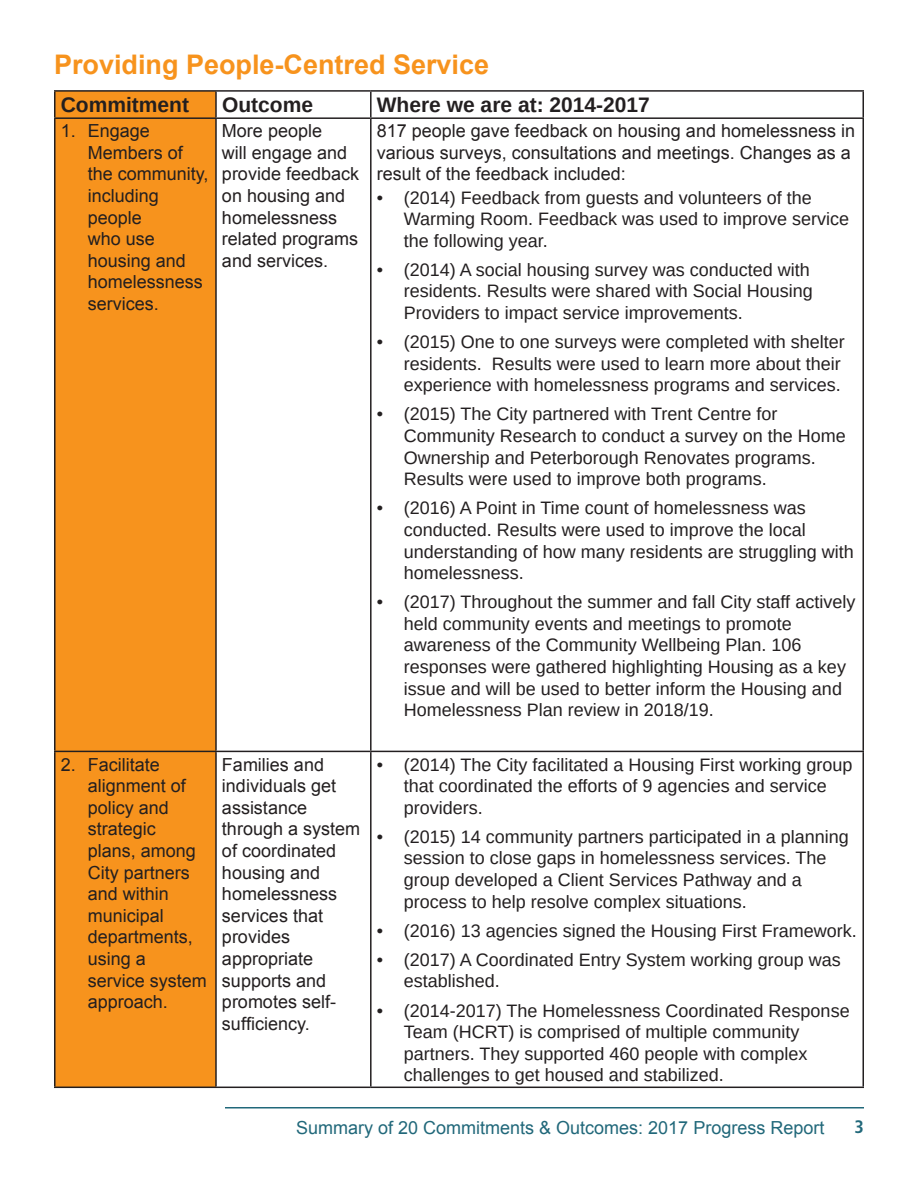
<style>
.page{position:relative;width:918px;height:1188px;background:#fff}
.page>*{position:absolute;margin:0;border:0;box-sizing:border-box;transform-origin:0 0}
.t1{font:700 27px "Arial";color:#f7931d}
.H5{font:700 21px "Arimo";color:#231f20}
.t2{font:18px/21.6px "Arimo";color:#231f20}
.t3{font:18px/21.6px "Arial";color:#231f20}
.t4{font:18px "Arial";color:#21687a}
.t5{font:700 condensed 18px "Frutiger LT Std";color:#21687a}
</style>
<div class="page">
<hr style="left:225px;top:1107px;width:639px;height:1px;background:#21687a">
<div style="left:56px;top:92px;width:159px;height:995px;background:#f7931d"></div>
<hr style="left:54px;top:90px;width:162px;height:2px;background:#231f20">
<hr style="left:54px;top:92px;width:2px;height:25px;background:#231f20">
<hr style="left:216px;top:90px;width:155px;height:2px;background:#231f20">
<hr style="left:215px;top:92px;width:2px;height:25px;background:#231f20">
<hr style="left:371px;top:90px;width:493px;height:2px;background:#231f20">
<hr style="left:370px;top:92px;width:2px;height:25px;background:#231f20">
<hr style="left:862px;top:92px;width:2px;height:25px;background:#231f20">
<hr style="left:54px;top:117px;width:162px;height:2px;background:#231f20">
<hr style="left:54px;top:119px;width:2px;height:632px;background:#231f20">
<hr style="left:216px;top:117px;width:155px;height:2px;background:#231f20">
<hr style="left:215px;top:119px;width:2px;height:632px;background:#231f20">
<hr style="left:371px;top:117px;width:493px;height:2px;background:#231f20">
<hr style="left:370px;top:119px;width:2px;height:632px;background:#231f20">
<hr style="left:862px;top:119px;width:2px;height:632px;background:#231f20">
<hr style="left:54px;top:751px;width:162px;height:1px;background:#231f20">
<hr style="left:54px;top:752px;width:2px;height:335px;background:#231f20">
<hr style="left:216px;top:751px;width:155px;height:1px;background:#231f20">
<hr style="left:215px;top:752px;width:2px;height:335px;background:#231f20">
<hr style="left:371px;top:751px;width:493px;height:1px;background:#231f20">
<hr style="left:370px;top:752px;width:2px;height:335px;background:#231f20">
<hr style="left:862px;top:752px;width:2px;height:335px;background:#231f20">
<hr style="left:54px;top:1087px;width:162px;height:1px;background:#231f20">
<hr style="left:216px;top:1087px;width:155px;height:1px;background:#231f20">
<hr style="left:371px;top:1087px;width:493px;height:1px;background:#231f20">
<h2 class="t1" style="left:54px;top:46px;width:437px">Providing People-Centred Service</h2>
<p class="H5" style="left:61px;top:91px;width:130px">Commitment</p>
<p class="H5" style="left:222px;top:91px;width:93px">Outcome</p>
<p class="H5" style="left:377px;top:91px;width:275px">Where we are at: 2014-2017</p>
<p class="t3" style="left:88px;top:120px;width:122px;text-indent:-27px">1. Engage<br>Members of the community, including people<br>who use housing and homelessness services.</p>
<p class="t3" style="left:222px;top:120px;width:139px">More people<br>will engage and provide feedback on housing and homelessness related programs and services.</p>
<p class="t3" style="left:377px;top:120px;width:480px">817 people gave feedback on housing and homelessness in various surveys, consultations and meetings. Changes as a result of the feedback included:</p>
<p class="t2" style="left:404px;top:187px;width:447px;text-indent:-27px">• (2014) Feedback from guests and volunteers of the<br>Warming Room. Feedback was used to improve service the following year.</p>
<p class="t2" style="left:404px;top:259px;width:411px;text-indent:-27px">• (2014) A social housing survey was conducted with residents. Results were shared with Social Housing<br>Providers to impact service improvements.</p>
<p class="t2" style="left:404px;top:331px;width:443px;text-indent:-27px">• (2015) One to one surveys were completed with shelter residents. Results were used to learn more about their experience with homelessness programs and services.</p>
<p class="t2" style="left:404px;top:404px;width:444px;text-indent:-27px">• (2015) The City partnered with Trent Centre for Community Research to conduct a survey on the Home Ownership and Peterborough Renovates programs.<br>Results were used to improve both programs.</p>
<p class="t2" style="left:404px;top:498px;width:452px;text-indent:-27px">• (2016) A Point in Time count of homelessness was conducted. Results were used to improve the local understanding of how many residents are struggling with homelessness.</p>
<p class="t2" style="left:404px;top:591px;width:453px;text-indent:-27px">• (2017) Throughout the summer and fall City staff actively held community events and meetings to promote awareness of the Community Wellbeing Plan. 106 responses were gathered highlighting Housing as a key issue and will be used to better inform the Housing and Homelessness Plan review in 2018/19.</p>
<p class="t3" style="left:88px;top:754px;width:121px;text-indent:-27px">2. Facilitate alignment of policy and strategic plans, among<br>City partners and within municipal departments, using a service system approach.</p>
<p class="t3" style="left:222px;top:754px;width:140px">Families and individuals get assistance through a system of coordinated housing and homelessness services that provides appropriate supports and promotes self&shy;sufficiency.</p>
<p class="t2" style="left:404px;top:754px;width:450px;text-indent:-27px">• (2014) The City facilitated a Housing First working group that coordinated the efforts of 9 agencies and service providers.</p>
<p class="t2" style="left:404px;top:826px;width:447px;text-indent:-27px">• (2015) 14 community partners participated in a planning session to close gaps in homelessness services. The group developed a Client Services Pathway and a process to help resolve complex situations.</p>
<p class="t2" style="left:377px;top:920px;width:482px">• (2016) 13 agencies signed the Housing First Framework.</p>
<p class="t2" style="left:404px;top:949px;width:439px;text-indent:-27px">• (2017) A Coordinated Entry System working group was established.</p>
<p class="t2" style="left:404px;top:1000px;width:447px;text-indent:-27px">• (2014-2017) The Homelessness Coordinated Response Team (HCRT) is comprised of multiple community partners. They supported 460 people with complex challenges to get housed and stabilized.</p>
<p class="t4" style="left:296px;top:1116px;width:530px">Summary of 20 Commitments &amp; Outcomes: 2017 Progress Report</p>
<p class="t5" style="left:855px;top:1116px;width:11px">3</p>
</div>
